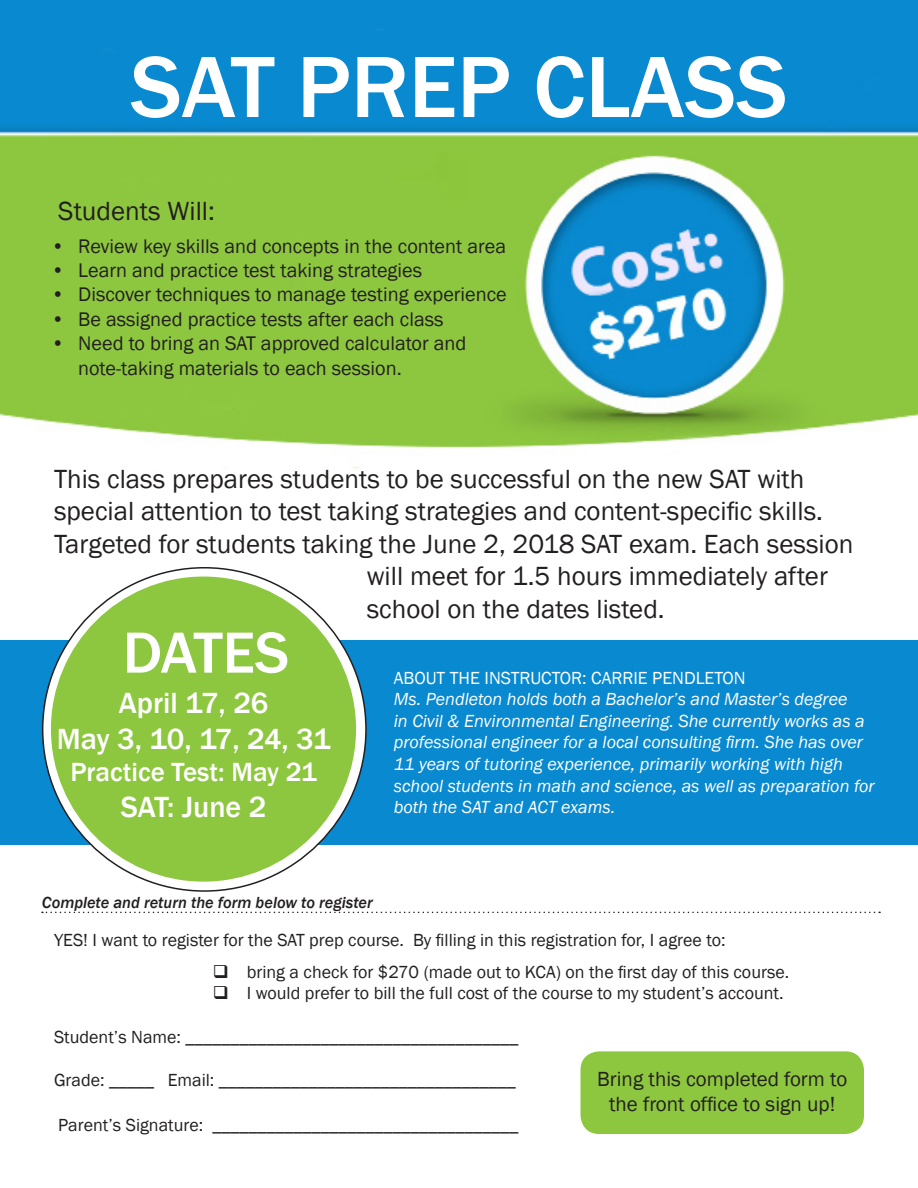
<style>
.page{position:relative;width:918px;height:1188px;background:#fff}
.page>*{position:absolute;margin:0;border:0;box-sizing:border-box;transform-origin:0 0}
.t1{font:500 90px "Franklin Gothic";color:#fff}
.t2{font:500 60px "Franklin Gothic";letter-spacing:-.015em;color:#fff}
.t3{font:500 30px "Franklin Gothic";color:#fff}
.t4{font:500 30px "Franklin Gothic";letter-spacing:-.02em;color:#fff}
.t5{font:27px "Franklin Gothic";color:#231f20}
.t6{font:500 27px "Franklin Gothic";color:#fff}
.t7{font:21px/25.2px "Franklin Gothic";color:#231f20;text-align:center}
.t8{font:20.25px/25.2px "Franklin Gothic";color:#231f20}
.t9{font:18px "Franklin Gothic";color:#231f20}
.t10{font:italic 18px/21.6px "Franklin Gothic";color:#fff}
.t11{font:18px "Franklin Gothic";color:#fff}
.t12{font:italic 500 16.5px "Franklin Gothic";color:#231f20}
</style>
<div class="page">
<div style="left:0;top:640px;width:918px;height:205px;background:#0989d0"></div>
<img style="left:0;top:0;width:918px;height:468px">
<svg style="left:43px;top:568px;width:323px;height:323px"></svg>
<div style="left:52px;top:577px;width:303px;height:304px;background:#8dc73f;border-radius:50%"></div>
<svg style="left:42px;top:912px;width:838px;height:1px"></svg>
<div style="left:581px;top:1052px;width:282px;height:81px;background:#8dc73f;border-radius:18px"></div>
<div style="left:580px;top:1051px;width:284px;height:83px;border:2px solid #8dc73f;border-radius:18px"></div>
<p class="t1" style="left:130px;top:31px;width:659px">SAT PREP CLASS</p>
<p class="t5" style="left:58px;top:195px;width:158px">Students Will:</p>
<p class="t8" style="left:51px;top:234px;width:456px">• Review key skills and concepts in the content area</p>
<p class="t8" style="left:51px;top:258px;width:372px">• Learn and practice test taking strategies</p>
<p class="t8" style="left:51px;top:282px;width:457px">• Discover techniques to manage testing experience</p>
<p class="t8" style="left:51px;top:307px;width:394px">• Be assigned practice tests after each class</p>
<p class="t8" style="left:78px;top:331px;width:390px;text-indent:-27px">• Need to bring an SAT approved calculator and note-taking materials to each session.</p>
<p class="t5" style="left:54px;top:462px;width:752px">This class prepares students to be successful on the new SAT with</p>
<p class="t5" style="left:54px;top:495px;width:770px">special attention to test taking strategies and content-specific skills.</p>
<p class="t5" style="left:54px;top:527px;width:801px">Targeted for students taking the June 2, 2018 SAT exam. Each session</p>
<p class="t5" style="left:367px;top:559px;width:463px">will meet for 1.5 hours immediately after</p>
<p class="t5" style="left:367px;top:592px;width:299px">school on the dates listed.</p>
<p class="t2" style="left:123px;top:616px;width:168px">DATES</p>
<p class="t3" style="left:119px;top:684px;width:151px">April 17, 26</p>
<p class="t4" style="left:57px;top:720px;width:275px">May 3, 10, 17, 24, 31</p>
<p class="t6" style="left:70px;top:755px;width:248px">Practice Test: May 21</p>
<p class="t3" style="left:121px;top:788px;width:147px">SAT: June 2</p>
<p class="t11" style="left:394px;top:666px;width:353px">ABOUT THE INSTRUCTOR: CARRIE PENDLETON</p>
<p class="t10" style="left:394px;top:689px;width:482px">Ms. Pendleton holds both a Bachelor’s and Master’s degree<br>in Civil &amp; Environmental Engineering. She currently works as a professional engineer for a local consulting firm. She has over 11 years of tutoring experience, primarily working with high school students in math and science, as well as preparation for both the SAT and ACT exams.</p>
<p class="t12" style="left:42px;top:892px;width:333px">Complete and return the form below to register</p>
<p class="t9" style="left:54px;top:928px;width:673px">YES! I want to register for the SAT prep course. By filling in this registration for, I agree to:</p>
<p class="t9" style="left:213px;top:961px;width:578px">❑ bring a check for $270 (made out to KCA) on the first day of this course.</p>
<p class="t9" style="left:213px;top:982px;width:572px">❑ I would prefer to bill the full cost of the course to my student’s account.</p>
<p class="t9" style="left:54px;top:1026px;width:466px">Student’s Name: _____________________________________</p>
<p class="t9" style="left:54px;top:1069px;width:463px">Grade: _____ Email: _________________________________</p>
<p class="t9" style="left:58px;top:1114px;width:462px">Parent’s Signature: __________________________________</p>
<p class="t7" style="left:597px;top:1067px;width:252px">Bring this completed form to the front office to sign up!</p>
</div>
